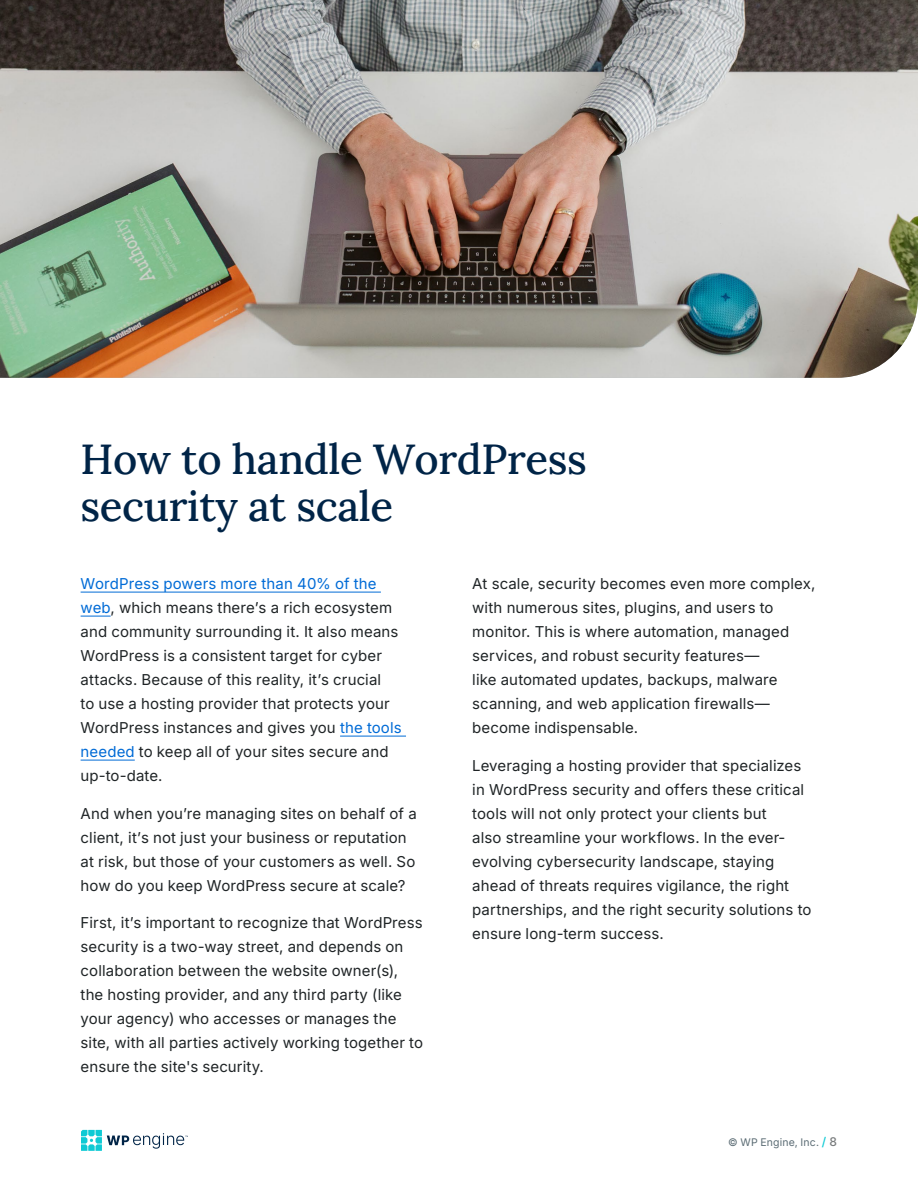
<style>
.page{position:relative;width:918px;height:1188px;background:#fff}
.page>*{position:absolute;margin:0;border:0;box-sizing:border-box;transform-origin:0 0}
.t1{font:42px/46.5px "Lora";letter-spacing:-.01em;color:#002447}
.t2{font:15px/24px "Inter Variable";letter-spacing:.01em;color:#1f2426}
.t3{font:10.5px "Inter Variable";letter-spacing:.01em;color:#5b6c74}
.s1{color:#006bd6}
.s2{font-size:12px;color:#0ecad4}
.s3{font-size:12px;color:#797c7d}
</style>
<div class="page">
<svg style="left:81px;top:1130px;width:107px;height:21px"></svg>
<img style="left:0;top:0;width:918px;height:378px">
<hr style="left:81px;top:592px;width:300px;height:1px;background:#006bd6">
<hr style="left:81px;top:616px;width:30px;height:1px;background:#006bd6">
<hr style="left:340px;top:736px;width:66px;height:1px;background:#006bd6">
<hr style="left:81px;top:760px;width:54px;height:1px;background:#006bd6">
<h1 class="t1" style="left:81px;top:433px;width:508px">How to handle WordPress security at scale</h1>
<p class="t2" style="left:81px;top:571px;width:323px"><span class="s1">WordPress powers more than 40% of the web</span>, which means there’s a rich ecosystem and community surrounding it. It also means WordPress is a consistent target for cyber attacks. Because of this reality, it’s crucial<br>to use a hosting provider that protects your WordPress instances and gives you <span class="s1">the tools needed</span> to keep all of your sites secure and up-to-date.</p>
<p class="t2" style="left:81px;top:801px;width:338px">And when you’re managing sites on behalf of a client, it’s not just your business or reputation at risk, but those of your customers as well. So how do you keep WordPress secure at scale?</p>
<p class="t2" style="left:81px;top:910px;width:344px">First, it’s important to recognize that WordPress security is a two-way street, and depends on collaboration between the website owner(s), the hosting provider, and any third party (like your agency) who accesses or manages the site, with all parties actively working together to ensure the site's security.</p>
<p class="t2" style="left:472px;top:571px;width:345px">At scale, security becomes even more complex, with numerous sites, plugins, and users to monitor. This is where automation, managed services, and robust security features—<br>like automated updates, backups, malware scanning, and web application firewalls— become indispensable.</p>
<p class="t2" style="left:472px;top:753px;width:341px">Leveraging a hosting provider that specializes in WordPress security and offers these critical tools will not only protect your clients but<br>also streamline your workflows. In the ever&shy;evolving cybersecurity landscape, staying ahead of threats requires vigilance, the right partnerships, and the right security solutions to ensure long-term success.</p>
<p class="t3" style="left:728px;top:1134px;width:110px">© WP Engine, Inc. <span class="s2">/</span> <span class="s3">8</span></p>
</div>
